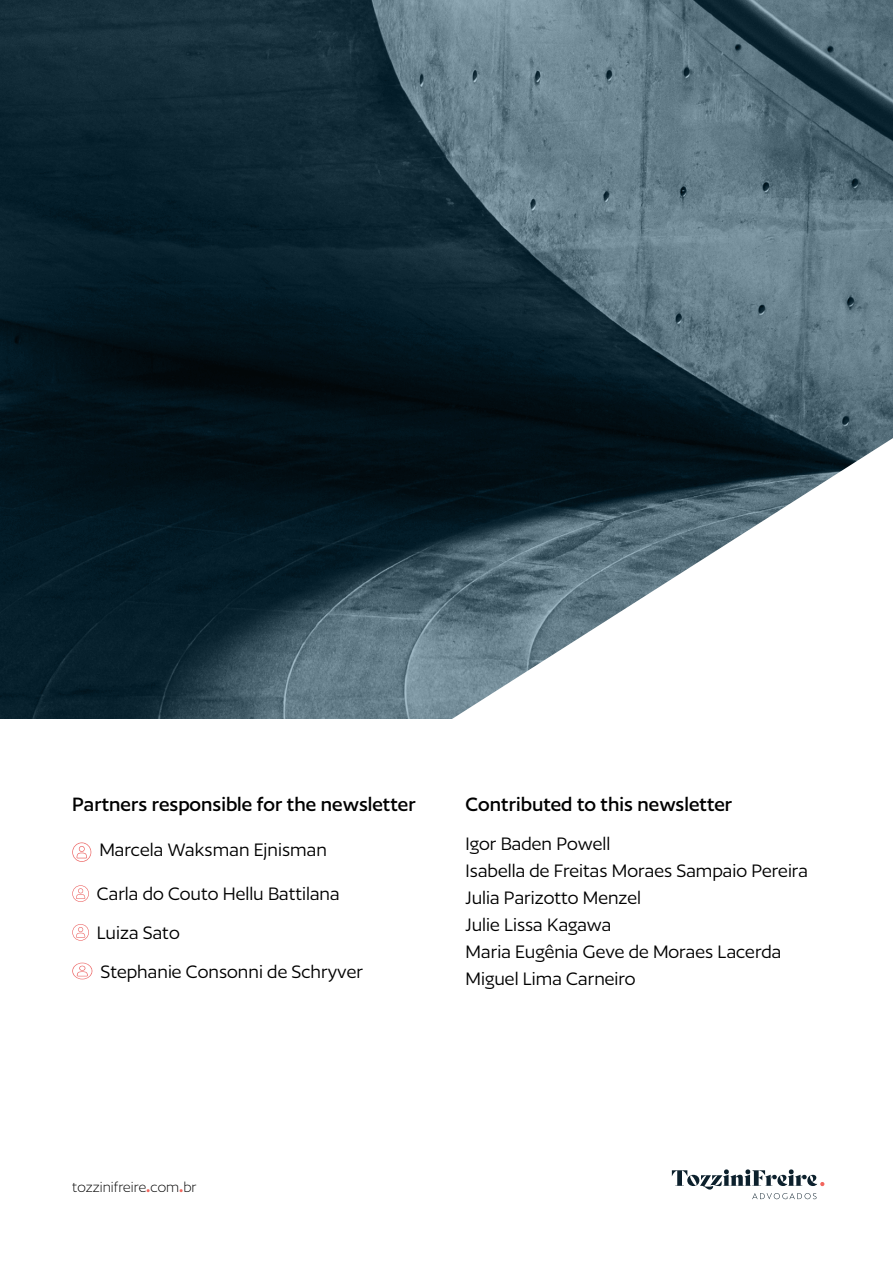
<style>
.page{position:relative;width:893px;height:1263px;background:#fff}
.page>*{position:absolute;margin:0;border:0;box-sizing:border-box;transform-origin:0 0}
.t1{font:500 22.5px "Author";color:#000}
.t2{font:21px/27px "Author";color:#000}
.t3{font:300 16.5px "Author";color:#000}
.s1{font-weight:700;color:#f2665e}
</style>
<div class="page">
<svg style="left:672px;top:1169px;width:152px;height:30px"></svg>
<img style="left:0;top:0;width:893px;height:719px">
<svg style="left:445px;top:438px;width:448px;height:281px"></svg>
<svg style="left:72px;top:842px;width:19px;height:20px"></svg>
<svg style="left:72px;top:885px;width:17px;height:17px"></svg>
<svg style="left:72px;top:924px;width:17px;height:17px"></svg>
<svg style="left:72px;top:963px;width:20px;height:16px"></svg>
<p class="t1" style="left:72px;top:793px;width:345px">Partners responsible for the newsletter</p>
<p class="t2" style="left:97px;top:827px;width:244px;line-height:44.2px">Marcela Waksman Ejnisman<br>Carla do Couto Hellu Battilana</p>
<p class="t2" style="left:97px;top:913px;width:268px;line-height:38.7px">Luiza Sato<br>Stephanie Consonni de Schryver</p>
<p class="t1" style="left:466px;top:793px;width:268px">Contributed to this newsletter</p>
<p class="t2" style="left:466px;top:830px;width:344px">Igor Baden Powell<br>Isabella de Freitas Moraes Sampaio Pereira<br>Julia Parizotto Menzel<br>Julie Lissa Kagawa<br>Maria Eugênia Geve de Moraes Lacerda<br>Miguel Lima Carneiro</p>
<p class="t3" style="left:72px;top:1179px;width:126px">tozzinifreire<span class="s1">.</span>com<span class="s1">.</span>br</p>
</div>
